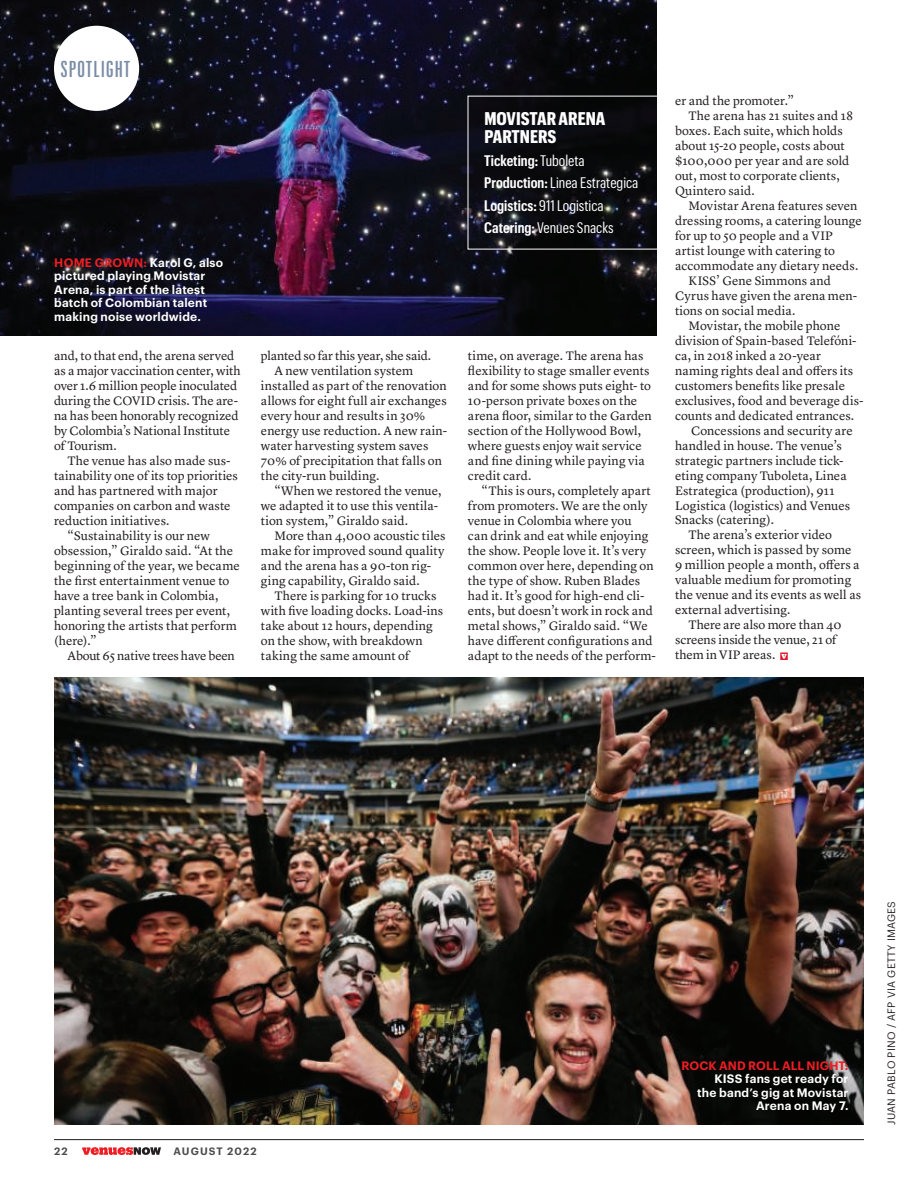
<style>
.page{position:relative;width:918px;height:1188px;background:#fff}
.page>*{position:absolute;margin:0;border:0;box-sizing:border-box;transform-origin:0 0}
.t1{font:500 22.5px "Graphik XX Cond";letter-spacing:.06em;color:#7b8da6}
.t2{font:700 18px/18px "Graphik Cond";color:#fff}
.t3{font:15px/22.5px "Graphik Cond";color:#fff}
.t4{font:12.75px/15px "Lyon Text";letter-spacing:.005em;color:#231f20}
.t5{font:12.75px "Lyon Text";letter-spacing:-.015em;color:#231f20}
.t6{font:600 12px/13.5px "Graphik";letter-spacing:.015em;color:#fff}
.t7{font:600 12px "Graphik";letter-spacing:.005em;color:#ee1d23}
.t8{font:10.5px "Graphik";letter-spacing:.025em;color:#231f20}
.t9{font:600 10.5px "Graphik";letter-spacing:.105em;color:#4b4c4d}
.s1{color:#ee1d23}
.s2{font-weight:600}
</style>
<div class="page">
<hr style="left:54px;top:1139px;width:810px;height:1px;background:#231f20">
<svg style="left:82px;top:1147px;width:79px;height:8px"></svg>
<svg style="left:780px;top:652px;width:8px;height:8px"></svg>
<img style="left:0;top:0;width:657px;height:336px">
<img style="left:54px;top:677px;width:810px;height:448px">
<div style="left:54px;top:26px;width:85px;height:85px;background:#fff;border-radius:50%"></div>
<div style="left:468px;top:96px;width:200px;height:153px;border:1px solid #fff"></div>
<h1 class="t1" style="left:61px;top:56px;width:71px">SPOTLIGHT</h1>
<p class="t6" style="left:54px;top:257px;width:170px"><span class="s1">HOME GROWN:</span> Karol G, also pictured playing Movistar<br>Arena, is part of the latest batch of Colombian talent making noise worldwide.</p>
<p class="t4" style="left:54px;top:349px;width:188px">and, to that end, the arena served as a major vaccination center, with over 1.6 million people inoculated during the COVID crisis. The are&shy;na has been honorably recognized by Colombia’s National Institute of Tourism.</p>
<p class="t4" style="left:68px;top:454px;width:165px">The venue has also made sus-</p>
<p class="t4" style="left:54px;top:469px;width:185px">tainability one of its top priorities</p>
<p class="t4" style="left:54px;top:484px;width:165px">and has partnered with major</p>
<p class="t4" style="left:54px;top:499px;width:178px">companies on carbon and waste</p>
<p class="t4" style="left:54px;top:514px;width:117px">reduction initiatives.</p>
<p class="t4" style="left:68px;top:529px;width:144px">“Sustainability is our new</p>
<p class="t4" style="left:54px;top:544px;width:181px">obsession,” Giraldo said. “At the</p>
<p class="t4" style="left:54px;top:559px;width:187px">beginning of the year, we became</p>
<p class="t4" style="left:54px;top:574px;width:177px">the first entertainment venue to</p>
<p class="t4" style="left:54px;top:589px;width:166px">have a tree bank in Colombia,</p>
<p class="t4" style="left:54px;top:604px;width:178px">planting several trees per event,</p>
<p class="t4" style="left:54px;top:619px;width:185px">honoring the artists that perform</p>
<p class="t4" style="left:54px;top:634px;width:44px">(here).”</p>
<p class="t5" style="left:68px;top:649px;width:169px">About 65 native trees have been</p>
<p class="t5" style="left:261px;top:349px;width:172px">planted so far this year, she said.</p>
<p class="t4" style="left:274px;top:364px;width:140px">A new ventilation system</p>
<p class="t4" style="left:261px;top:379px;width:187px">installed as part of the renovation</p>
<p class="t4" style="left:261px;top:394px;width:187px">allows for eight full air exchanges</p>
<p class="t4" style="left:261px;top:409px;width:166px">every hour and results in 30%</p>
<p class="t4" style="left:261px;top:424px;width:188px">energy use reduction. A new rain-</p>
<p class="t4" style="left:261px;top:439px;width:169px">water harvesting system saves</p>
<p class="t4" style="left:261px;top:454px;width:183px">70% of precipitation that falls on</p>
<p class="t4" style="left:261px;top:469px;width:120px">the city-run building.</p>
<p class="t4" style="left:274px;top:484px;width:169px">“When we restored the venue,</p>
<p class="t4" style="left:261px;top:499px;width:179px">we adapted it to use this ventila-</p>
<p class="t4" style="left:261px;top:514px;width:149px">tion system,” Giraldo said.</p>
<p class="t4" style="left:274px;top:529px;width:173px">More than 4,000 acoustic tiles</p>
<p class="t4" style="left:261px;top:544px;width:185px">make for improved sound quality</p>
<p class="t4" style="left:261px;top:559px;width:172px">and the arena has a 90-ton rig-</p>
<p class="t4" style="left:261px;top:574px;width:160px">ging capability, Giraldo said.</p>
<p class="t4" style="left:274px;top:589px;width:163px">There is parking for 10 trucks</p>
<p class="t4" style="left:261px;top:604px;width:184px">with five loading docks. Load-ins</p>
<p class="t4" style="left:261px;top:619px;width:173px">take about 12 hours, depending</p>
<p class="t4" style="left:261px;top:634px;width:163px">on the show, with breakdown</p>
<p class="t4" style="left:261px;top:649px;width:150px">taking the same amount of</p>
<h2 class="t2" style="left:484px;top:110px;width:123px">MOVISTAR ARENA<br>PARTNERS</h2>
<p class="t3" style="left:484px;top:150px;width:156px"><span class="s2">Ticketing:</span> Tuboleta<br><span class="s2">Production:</span> Linea Estrategica<br><span class="s2">Logistics:</span> 911 Logistica<br><span class="s2">Catering:</span> Venues Snacks</p>
<p class="t4" style="left:468px;top:349px;width:185px">time, on average. The arena has flexibility to stage smaller events and for some shows puts eight- to<br>10-person private boxes on the arena floor, similar to the Garden section of the Hollywood Bowl, where guests enjoy wait service and fine dining while paying via credit card.</p>
<p class="t4" style="left:468px;top:484px;width:190px;text-indent:14px">“This is ours, completely apart from promoters. We are the only venue in Colombia where you<br>can drink and eat while enjoying the show. People love it. It’s very common over here, depending on the type of show. Ruben Blades had it. It’s good for high-end cli&shy;ents, but doesn’t work in rock and metal shows,” Giraldo said. “We have different configurations and adapt to the needs of the perform-</p>
<p class="t4" style="left:675px;top:94px;width:120px">er and the promoter.”</p>
<p class="t4" style="left:689px;top:109px;width:166px">The arena has 21 suites and 18</p>
<p class="t4" style="left:675px;top:124px;width:169px">boxes. Each suite, which holds</p>
<p class="t4" style="left:675px;top:139px;width:171px">about 15-20 people, costs about</p>
<p class="t4" style="left:675px;top:154px;width:176px">$100,000 per year and are sold</p>
<p class="t4" style="left:675px;top:169px;width:166px">out, most to corporate clients,</p>
<p class="t4" style="left:675px;top:184px;width:81px">Quintero said.</p>
<p class="t4" style="left:689px;top:199px;width:171px">Movistar Arena features seven</p>
<p class="t4" style="left:675px;top:214px;width:188px">dressing rooms, a catering lounge</p>
<p class="t4" style="left:675px;top:229px;width:159px">for up to 50 people and a VIP</p>
<p class="t4" style="left:675px;top:244px;width:162px">artist lounge with catering to</p>
<p class="t4" style="left:675px;top:259px;width:185px">accommodate any dietary needs.</p>
<p class="t4" style="left:689px;top:274px;width:144px">KISS’ Gene Simmons and</p>
<p class="t4" style="left:675px;top:289px;width:184px">Cyrus have given the arena men-</p>
<p class="t4" style="left:675px;top:304px;width:122px">tions on social media.</p>
<p class="t4" style="left:689px;top:318px;width:153px">Movistar, the mobile phone</p>
<p class="t4" style="left:675px;top:333px;width:183px">division of Spain-based Telefóni-</p>
<p class="t4" style="left:675px;top:348px;width:148px">ca, in 2018 inked a 20-year</p>
<p class="t4" style="left:675px;top:363px;width:180px">naming rights deal and offers its</p>
<p class="t4" style="left:675px;top:378px;width:172px">customers benefits like presale</p>
<p class="t4" style="left:675px;top:393px;width:190px">exclusives, food and beverage dis-</p>
<p class="t4" style="left:675px;top:408px;width:181px">counts and dedicated entrances.</p>
<p class="t4" style="left:691px;top:423px;width:163px">Concessions and security are</p>
<p class="t4" style="left:675px;top:438px;width:168px">handled in house. The venue’s</p>
<p class="t4" style="left:675px;top:453px;width:170px">strategic partners include tick-</p>
<p class="t4" style="left:675px;top:468px;width:173px">eting company Tuboleta, Linea</p>
<p class="t4" style="left:675px;top:483px;width:161px">Estrategica (production), 911</p>
<p class="t4" style="left:675px;top:498px;width:177px">Logistica (logistics) and Venues</p>
<p class="t4" style="left:675px;top:513px;width:101px">Snacks (catering).</p>
<p class="t4" style="left:689px;top:528px;width:145px">The arena’s exterior video</p>
<p class="t4" style="left:675px;top:543px;width:178px">screen, which is passed by some</p>
<p class="t4" style="left:675px;top:558px;width:186px">9 million people a month, offers a</p>
<p class="t4" style="left:675px;top:573px;width:178px">valuable medium for promoting</p>
<p class="t4" style="left:675px;top:588px;width:188px">the venue and its events as well as</p>
<p class="t4" style="left:675px;top:603px;width:117px">external advertising.</p>
<p class="t4" style="left:689px;top:618px;width:155px">There are also more than 40</p>
<p class="t4" style="left:675px;top:633px;width:163px">screens inside the venue, 21 of</p>
<p class="t4" style="left:675px;top:648px;width:102px">them in VIP areas.</p>
<p class="t9" style="left:54px;top:1147px;width:15px">22</p>
<p class="t9" style="left:174px;top:1147px;width:85px">AUGUST 2022</p>
<p class="t7" style="left:681px;top:1061px;width:169px">ROCK AND ROLL ALL NIGHT:</p>
<p class="t6" style="left:697px;top:1073px;width:153px;text-align:right">KISS fans get ready for the band’s gig at Movistar<br>Arena on May 7.</p>
<p class="t8" style="left:887px;top:1125px;width:226px;rotate:-90deg">JUAN PABLO PINO / AFP VIA GETTY IMAGES</p>
</div>
